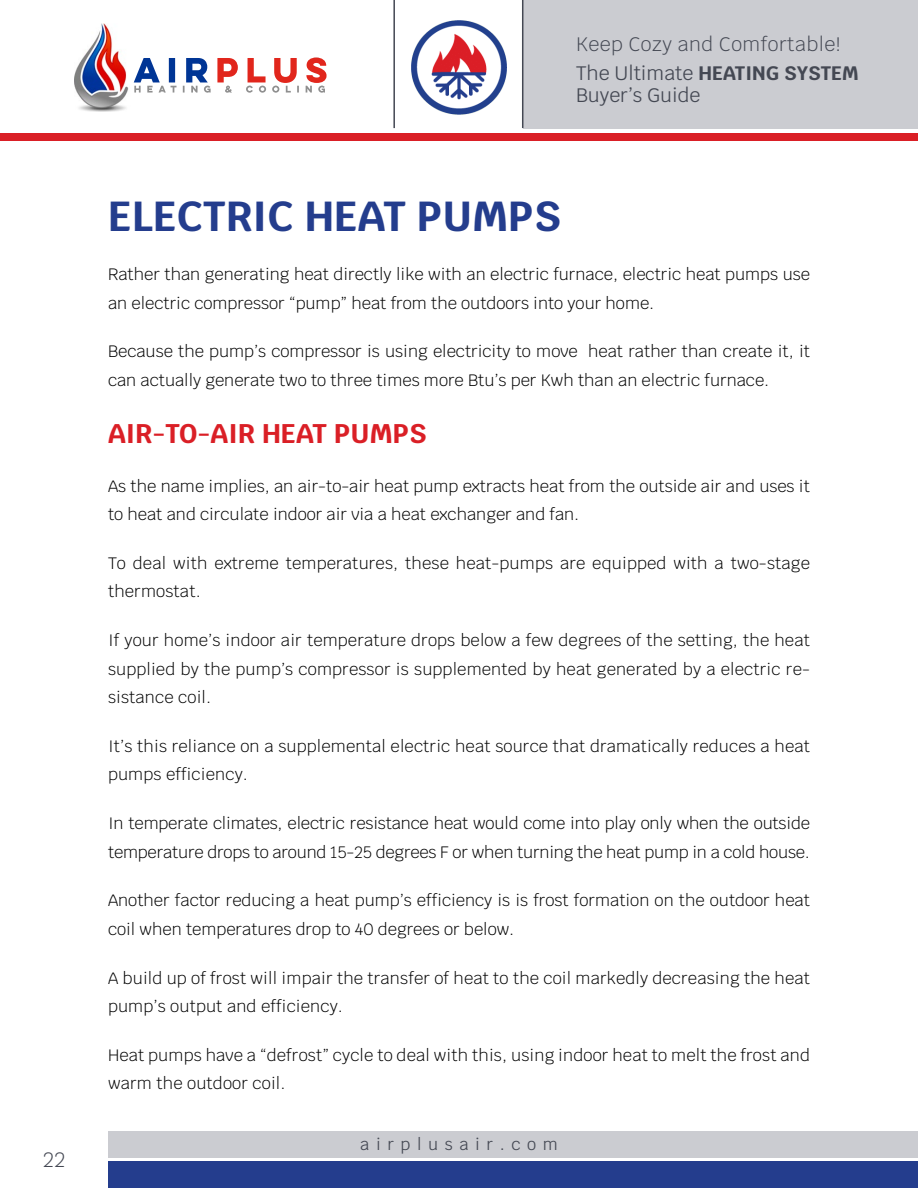
<style>
.page{position:relative;width:918px;height:1188px;background:#fff}
.page>*{position:absolute;margin:0;border:0;box-sizing:border-box;transform-origin:0 0}
.t1{font:700 42px "Krub";color:#243d8d}
.t2{font:700 27px "Krub";color:#da1f26}
.t3{font:300 21px "Krub";color:#444853}
.t4{font:300 19.5px/29.2px "Krub";letter-spacing:.025em;color:#444853}
.t5{font:19.5px "Krub";color:#444853}
.t6{font:300 16.5px/28.5px "Krub";color:#000}
.t7{font:16.5px "Krub";letter-spacing:.4em;color:#444853}
.s1{font-weight:400}
.s2{font-weight:700}
</style>
<div class="page">
<img style="left:75px;top:23px;width:248px;height:89px">
<img style="left:134px;top:58px;width:193px;height:25px">
<img style="left:134px;top:86px;width:191px;height:7px">
<div style="left:523px;top:0;width:395px;height:128px;background:#cbccd1"></div>
<img style="left:412px;top:20px;width:94px;height:95px">
<div style="left:0;top:133px;width:918px;height:7px;background:#da1f26"></div>
<hr style="left:522px;top:0;width:1px;height:128px;background:#444853">
<hr style="left:393px;top:0;width:2px;height:128px;background:#444853">
<div style="left:108px;top:1162px;width:810px;height:26px;background:#243d8d"></div>
<div style="left:108px;top:1132px;width:810px;height:26px;background:#cbccd1"></div>
<p class="t3" style="left:43px;top:1142px;width:24px">22</p>
<p class="t4" style="left:576px;top:29px;width:284px">Keep Cozy and Comfortable!<br><span class="s1">The Ultimate</span> <span class="s2">HEATING SYSTEM</span></p>
<p class="t5" style="left:576px;top:79px;width:126px">Buyer’s Guide</p>
<h1 class="t1" style="left:108px;top:192px;width:454px">ELECTRIC HEAT PUMPS</h1>
<p class="t6" style="left:108px;top:260px;width:703px">Rather than generating heat directly like with an electric furnace, electric heat pumps use an electric compressor “pump” heat from the outdoors into your home.</p>
<p class="t6" style="left:108px;top:337px;width:703px">Because the pump’s compressor is using electricity to move heat rather than create it, it can actually generate two to three times more Btu’s per Kwh than an electric furnace.</p>
<h2 class="t2" style="left:108px;top:418px;width:320px">AIR-TO-AIR HEAT PUMPS</h2>
<p class="t6" style="left:108px;top:471px;width:703px">As the name implies, an air-to-air heat pump extracts heat from the outside air and uses it to heat and circulate indoor air via a heat exchanger and fan.</p>
<p class="t6" style="left:108px;top:549px;width:704px">To deal with extreme temperatures, these heat-pumps are equipped with a two-stage thermostat.</p>
<p class="t6" style="left:108px;top:626px;width:704px;text-align:justify">If your home’s indoor air temperature drops below a few degrees of the setting, the heat supplied by the pump’s compressor is supplemented by heat generated by a electric re&shy;sistance coil.</p>
<p class="t6" style="left:108px;top:732px;width:704px">It’s this reliance on a supplemental electric heat source that dramatically reduces a heat pumps efficiency.</p>
<p class="t6" style="left:108px;top:809px;width:704px">In temperate climates, electric resistance heat would come into play only when the outside temperature drops to around 15-25 degrees F or when turning the heat pump in a cold house.</p>
<p class="t6" style="left:108px;top:886px;width:704px">Another factor reducing a heat pump’s efficiency is is frost formation on the outdoor heat coil when temperatures drop to 40 degrees or below.</p>
<p class="t6" style="left:108px;top:964px;width:704px">A build up of frost will impair the transfer of heat to the coil markedly decreasing the heat pump’s output and efficiency.</p>
<p class="t6" style="left:108px;top:1041px;width:703px">Heat pumps have a “defrost” cycle to deal with this, using indoor heat to melt the frost and warm the outdoor coil.</p>
<p class="t7" style="left:360px;top:1130px;width:199px">airplusair.com</p>
</div>
